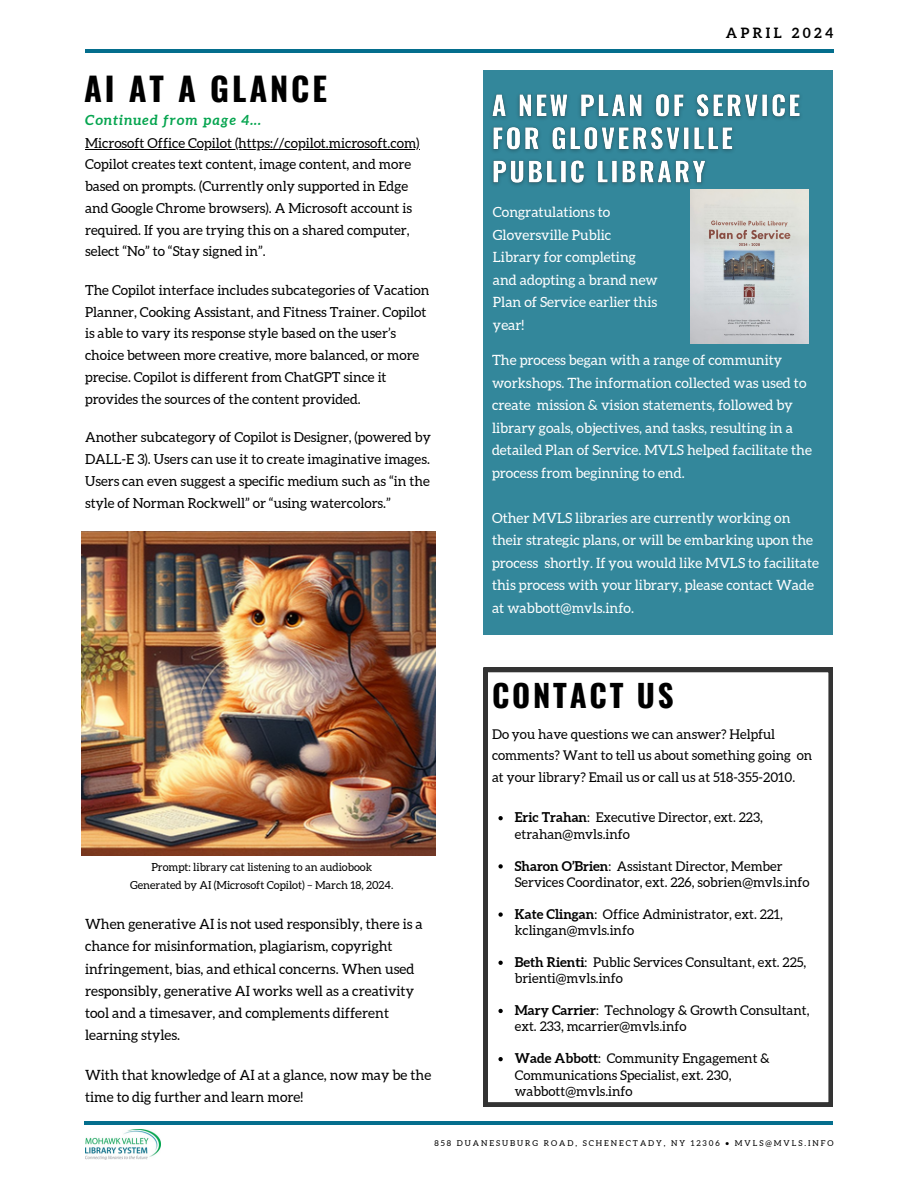
<style>
.page{position:relative;width:918px;height:1188px;background:#fff}
.page>*{position:absolute;margin:0;border:0;box-sizing:border-box;transform-origin:0 0}
.t1{font:700 32.4px "Oswald";letter-spacing:.09em;color:#000}
.t2{font:700 30.9px "Oswald";letter-spacing:.09em;color:#000}
.t3{font:14.1px/22.5px "Aleo";color:#fff}
.t4{font:14.1px/22.2px "Aleo";color:#000}
.t5{font:700 14.1px "Aleo";letter-spacing:.24em;color:#000}
.t6{font:italic 700 13.95px "Aleo";letter-spacing:.06em;color:#06a550}
.t7{font:13.8px/21.8px "Aleo";color:#000}
.t8{font:13.5px/16px "Aleo";color:#000}
.t9{font:11.1px/17.5px "Aleo";color:#000;text-align:center}
.t10{font:8.1px "Aleo";letter-spacing:.24em;color:#000}
.s1{font-weight:700}
</style>
<div class="page">
<hr style="left:85px;top:49px;width:748px;height:3px;background:#046e8d">
<hr style="left:84px;top:1121px;width:748px;height:4px;background:#046e8d">
<img style="left:85px;top:1129px;width:75px;height:31px">
<svg style="left:484px;top:668px;width:349px;height:439px"></svg>
<svg style="left:498px;top:816px;width:5px;height:4px"></svg>
<svg style="left:498px;top:864px;width:5px;height:5px"></svg>
<svg style="left:498px;top:912px;width:5px;height:5px"></svg>
<svg style="left:498px;top:961px;width:5px;height:4px"></svg>
<svg style="left:498px;top:1009px;width:5px;height:4px"></svg>
<svg style="left:498px;top:1057px;width:5px;height:4px"></svg>
<img style="left:81px;top:532px;width:354px;height:324px">
<hr style="left:85px;top:149px;width:335px;height:1px;background:#000">
<div style="left:483px;top:70px;width:349px;height:565px;background:#33879b"></div>
<img style="left:690px;top:189px;width:119px;height:154px">
<img style="left:491px;top:93px;width:316px;height:98px">
<h1 class="t1" style="left:84px;top:63px;width:244px">AI AT A GLANCE</h1>
<p class="t6" style="left:85px;top:112px;width:177px">Continued from page 4...</p>
<p class="t7" style="left:85px;top:132px;width:336px">Microsoft Office Copilot (https://copilot.microsoft.com)<br>Copilot creates text content, image content, and more based on prompts. (Currently only supported in Edge and Google Chrome browsers). A Microsoft account is required. If you are trying this on a shared computer, select “No” to “Stay signed in”.</p>
<p class="t7" style="left:85px;top:279px;width:346px">The Copilot interface includes subcategories of Vacation Planner, Cooking Assistant, and Fitness Trainer. Copilot is able to vary its response style based on the user’s choice between more creative, more balanced, or more precise. Copilot is different from ChatGPT since it provides the sources of the content provided.</p>
<p class="t7" style="left:85px;top:427px;width:347px;text-align:justify">Another subcategory of Copilot is Designer, (powered by DALL-E 3). Users can use it to create imaginative images.<br>Users can even suggest a specific medium such as “in the style of Norman Rockwell” or “using watercolors.”</p>
<p class="t9" style="left:130px;top:858px;width:265px">Prompt: library cat listening to an audiobook<br>Generated by AI (Microsoft Copilot) – March 18, 2024.</p>
<p class="t4" style="left:85px;top:913px;width:339px">When generative AI is not used responsibly, there is a chance for misinformation, plagiarism, copyright infringement, bias, and ethical concerns. When used responsibly, generative AI works well as a creativity tool and a timesaver, and complements different learning styles.</p>
<p class="t4" style="left:85px;top:1064px;width:348px">With that knowledge of AI at a glance, now may be the time to dig further and learn more!</p>
<p class="t3" style="left:493px;top:201px;width:166px">Congratulations to<br>Gloversville Public<br>Library for completing and adopting a brand new<br>Plan of Service earlier this year!</p>
<p class="t5" style="left:726px;top:24px;width:109px">APRIL 2024</p>
<p class="t3" style="left:492px;top:349px;width:321px">The process began with a range of community workshops. The information collected was used to create mission &amp; vision statements, followed by library goals, objectives, and tasks, resulting in a detailed Plan of Service. MVLS helped facilitate the process from beginning to end.</p>
<p class="t3" style="left:492px;top:506px;width:329px">Other MVLS libraries are currently working on their strategic plans, or will be embarking upon the process shortly. If you would like MVLS to facilitate this process with your library, please contact Wade at wabbott@mvls.info.</p>
<h2 class="t2" style="left:492px;top:671px;width:183px">CONTACT US</h2>
<p class="t8" style="left:492px;top:723px;width:322px;line-height:21.5px">Do you have questions we can answer? Helpful comments? Want to tell us about something going on at your library? Email us or call us at 518-355-2010.</p>
<p class="t8" style="left:515px;top:810px;width:250px"><span class="s1">Eric Trahan</span>: Executive Director, ext. 223, etrahan@mvls.info</p>
<p class="t8" style="left:515px;top:858px;width:296px"><span class="s1">Sharon O’Brien</span>: Assistant Director, Member<br>Services Coordinator, ext. 226, sobrien@mvls.info</p>
<p class="t8" style="left:515px;top:906px;width:270px"><span class="s1">Kate Clingan</span>: Office Administrator, ext. 221, kclingan@mvls.info</p>
<p class="t8" style="left:515px;top:954px;width:293px"><span class="s1">Beth Rienti</span>: Public Services Consultant, ext. 225, brienti@mvls.info</p>
<p class="t8" style="left:515px;top:1002px;width:296px"><span class="s1">Mary Carrier</span>: Technology &amp; Growth Consultant, ext. 233, mcarrier@mvls.info</p>
<p class="t8" style="left:515px;top:1051px;width:256px"><span class="s1">Wade Abbott</span>: Community Engagement &amp;<br>Communications Specialist, ext. 230, wabbott@mvls.info</p>
<p class="t10" style="left:435px;top:1139px;width:400px">858 DUANESUBURG ROAD, SCHENECTADY, NY 12306 • MVLS@MVLS.INFO</p>
</div>
